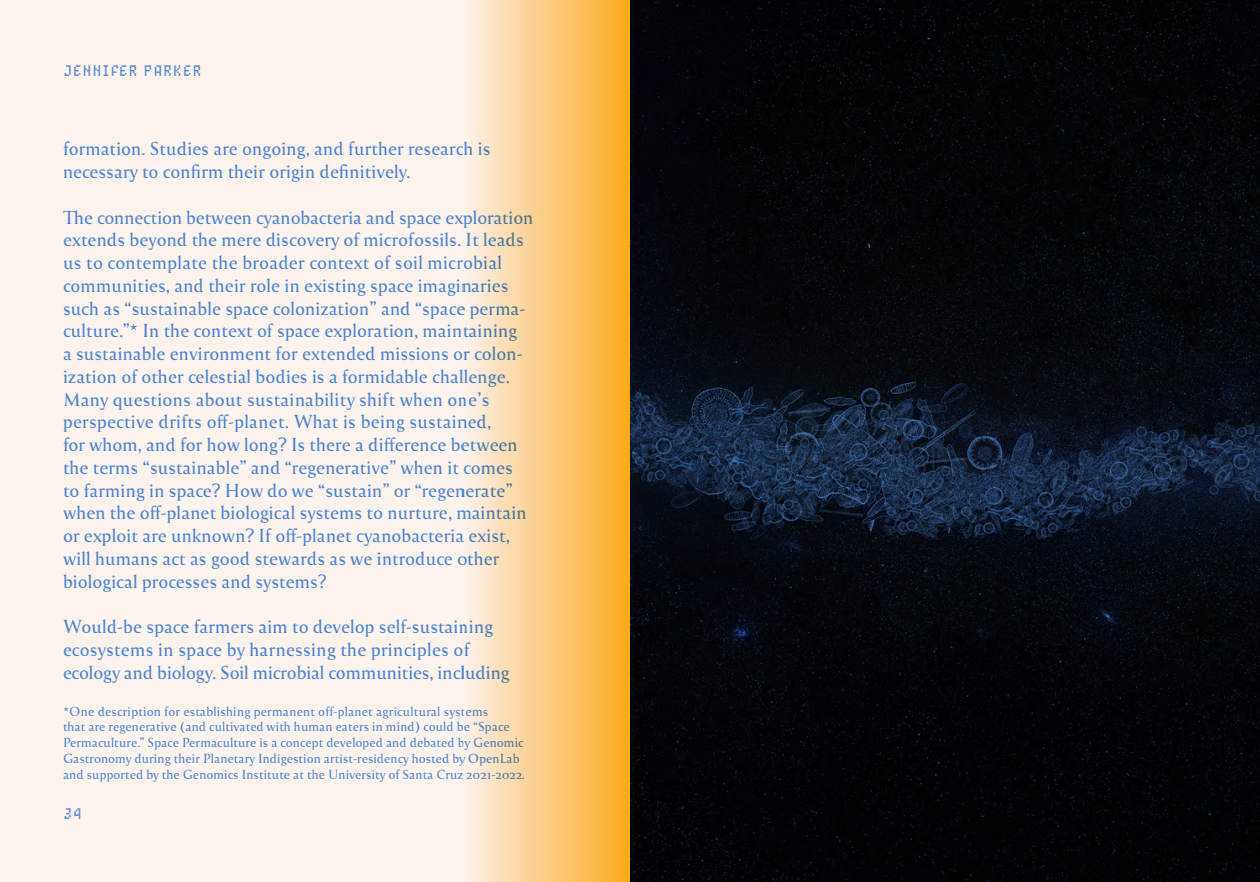
<style>
.page{position:relative;width:1260px;height:882px;background:#fdf3ed}
.page>*{position:absolute;margin:0;border:0;box-sizing:border-box;transform-origin:0 0}
.body{font:17.5px/22.8px "Reforma 1918 Gris";color:#4982cf}
.citations_and_image_credits{font:12.25px/15.8px "Reforma 1918 Gris";color:#4982cf}
.t1{font:italic 12.25px "Unibody 8 Pro";letter-spacing:.05em;color:#4982cf}
</style>
<div class="page">
<svg style="left:630px;top:0;width:630px;height:882px;fill:#030508"></svg>
<div style="left:464px;top:0;width:166px;height:882px;background:linear-gradient(to right,#fcefea,#fbaa1e)"></div>
<p class="t1" style="left:63px;top:60px;width:140px">JENNIFER PARKER</p>
<p class="body" style="left:63px;top:138px;width:429px">formation. Studies are ongoing, and further research is necessary to confirm their origin definitively.</p>
<p class="body" style="left:63px;top:206px;width:472px">The connection between cyanobacteria and space exploration extends beyond the mere discovery of microfossils. It leads us to contemplate the broader context of soil microbial communities, and their role in existing space imaginaries such as “sustainable space colonization” and “space perma&shy;culture.”* In the context of space exploration, maintaining<br>a sustainable environment for extended missions or colon&shy;ization of other celestial bodies is a formidable challenge.<br>Many questions about sustainability shift when one’s perspective drifts off-planet. What is being sustained,<br>for whom, and for how long? Is there a difference between the terms “sustainable” and “regenerative” when it comes to farming in space? How do we “sustain” or “regenerate” when the off-planet biological systems to nurture, maintain or exploit are unknown? If off-planet cyanobacteria exist, will humans act as good stewards as we introduce other biological processes and systems?</p>
<p class="body" style="left:63px;top:616px;width:448px">Would-be space farmers aim to develop self-sustaining ecosystems in space by harnessing the principles of ecology and biology. Soil microbial communities, including</p>
<p class="citations_and_image_credits" style="left:63px;top:704px;width:463px">*One description for establishing permanent off-planet agricultural systems<br>that are regenerative (and cultivated with human eaters in mind) could be “Space Permaculture.” Space Permaculture is a concept developed and debated by Genomic Gastronomy during their Planetary Indigestion artist-residency hosted by OpenLab and supported by the Genomics Institute at the University of Santa Cruz 2021-2022.</p>
<p class="t1" style="left:63px;top:804px;width:20px">34</p>
</div>
